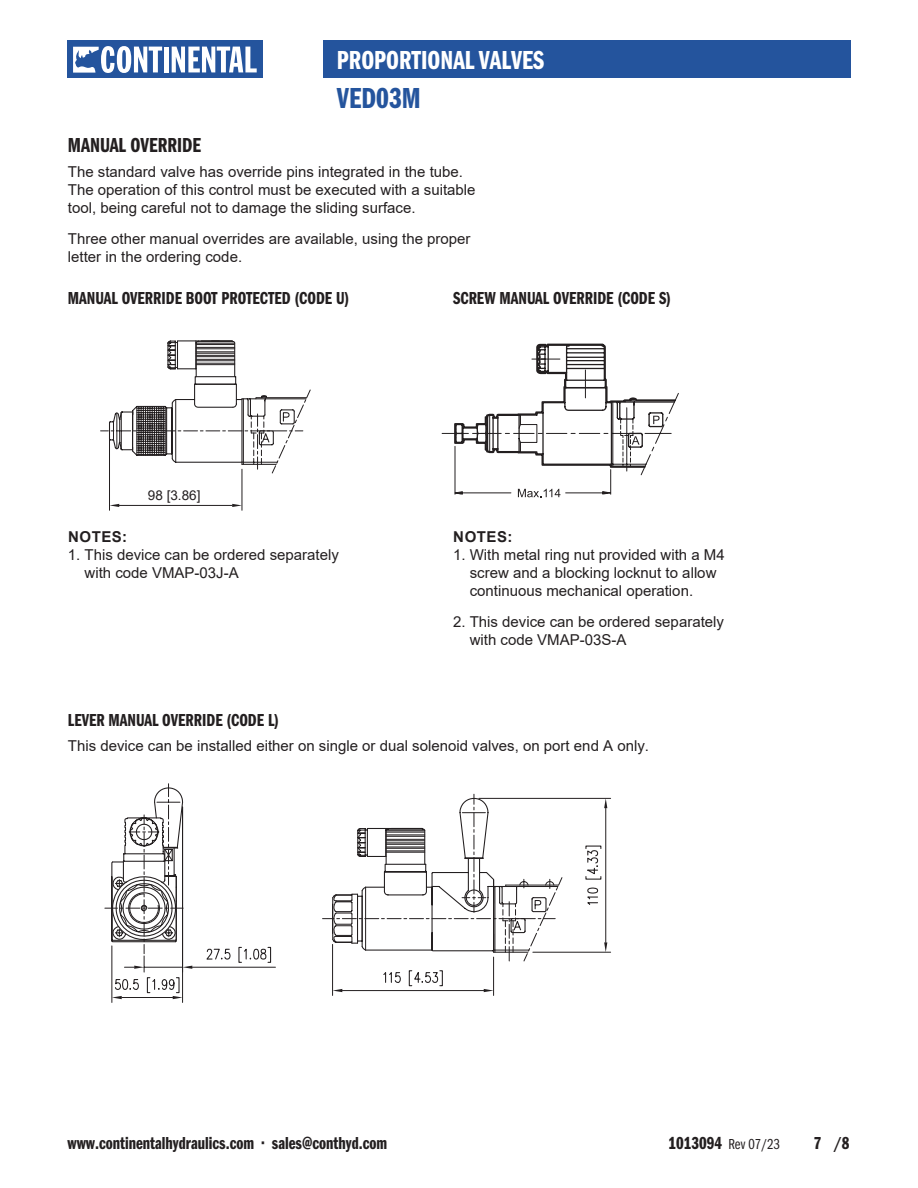
<style>
.page{position:relative;width:918px;height:1188px;background:#fff}
.page>*{position:absolute;margin:0;border:0;box-sizing:border-box;transform-origin:0 0}
.t1{font:30px "ITC Franklin Gothic Std Dm Cp";color:#24549d}
.t2{font:27px "ITC Franklin Gothic Std Dm Cp";color:#fff}
.CH_16_Body_Head{font:21px "ITC Franklin Gothic Std Dm Cp";color:#231f20}
.CH_16_Body_Head-2{font:18px "ITC Franklin Gothic Std Dm Cp";color:#231f20}
.t3{font:15px/18px "Arial";color:#231f20}
.t4{font:15px "ITC Franklin Gothic Std Bk Cp";color:#231f20}
.t5{font:700 15px "Arial";letter-spacing:.035em;color:#231f20}
.CH_16_Body_Head-3{font:13.5px "Arial";color:#231f20}
.s1{font-family:"ITC Franklin Gothic Std Dm Cp";font-size:18px}
</style>
<div class="page">
<div style="left:323px;top:40px;width:528px;height:38px;background:#24549d"></div>
<div style="left:68px;top:41px;width:195px;height:37px;background:#24549d"></div>
<hr style="left:164px;top:47px;width:4px;height:25px;background:#fff">
<svg style="left:172px;top:47px;width:85px;height:25px"></svg>
<svg style="left:73px;top:46px;width:89px;height:27px"></svg>
<svg style="left:101px;top:340px;width:210px;height:134px"></svg>
<hr style="left:234px;top:343px;width:1px;height:34px;background:#231f20">
<hr style="left:178px;top:340px;width:54px;height:1px;background:#231f20">
<hr style="left:109px;top:436px;width:1px;height:74px;background:#231f20">
<hr style="left:242px;top:469px;width:1px;height:41px;background:#231f20">
<hr style="left:119px;top:505px;width:113px;height:1px;background:#231f20">
<svg style="left:110px;top:504px;width:9px;height:3px"></svg>
<svg style="left:232px;top:504px;width:10px;height:3px"></svg>
<hr style="left:112px;top:946px;width:1px;height:56px;background:#231f20">
<hr style="left:182px;top:807px;width:1px;height:195px;background:#231f20">
<hr style="left:479px;top:798px;width:132px;height:1px;background:#231f20">
<hr style="left:533px;top:952px;width:78px;height:1px;background:#231f20">
<svg style="left:104px;top:783px;width:503px;height:216px"></svg>
<svg style="left:441px;top:343px;width:238px;height:154px"></svg>
<h2 class="t2" style="left:337px;top:45px;width:209px">PROPORTIONAL VALVES</h2>
<h1 class="t1" style="left:337px;top:81px;width:85px">VED03M</h1>
<p class="CH_16_Body_Head" style="left:68px;top:134px;width:135px">MANUAL OVERRIDE</p>
<p class="t3" style="left:68px;top:162px;width:409px">The standard valve has override pins integrated in the tube.<br>The operation of this control must be executed with a suitable tool, being careful not to damage the sliding surface.</p>
<p class="t3" style="left:68px;top:230px;width:404px">Three other manual overrides are available, using the proper letter in the ordering code.</p>
<p class="CH_16_Body_Head-2" style="left:68px;top:288px;width:283px">MANUAL OVERRIDE BOOT PROTECTED (CODE U)</p>
<p class="CH_16_Body_Head-3" style="left:148px;top:486px;width:54px">98 [3.86]</p>
<p class="t5" style="left:68px;top:526px;width:61px">NOTES:</p>
<p class="t3" style="left:85px;top:545px;width:256px;text-indent:-17px">1. This device can be ordered separately with code VMAP-03J-A</p>
<p class="CH_16_Body_Head-2" style="left:68px;top:710px;width:213px">LEVER MANUAL OVERRIDE (CODE L)</p>
<p class="CH_16_Body_Head-2" style="left:453px;top:288px;width:219px">SCREW MANUAL OVERRIDE (CODE S)</p>
<p class="t5" style="left:453px;top:526px;width:61px">NOTES:</p>
<p class="t3" style="left:470px;top:545px;width:257px;text-indent:-17px">1. With metal ring nut provided with a M4 screw and a blocking locknut to allow continuous mechanical operation.</p>
<p class="t3" style="left:470px;top:613px;width:256px;text-indent:-17px">2. This device can be ordered separately with code VMAP-03S-A</p>
<p class="t3" style="left:68px;top:737px;width:583px">This device can be installed either on single or dual solenoid valves, on port end A only.</p>
<p class="CH_16_Body_Head-2" style="left:68px;top:1133px;width:321px">www.continentalhydraulics.com • sales@conthyd.com</p>
<p class="CH_16_Body_Head-2" style="left:814px;top:1133px;width:37px">7 /8</p>
<p class="t4" style="left:668px;top:1136px;width:113px"><span class="s1">1013094</span> Rev 07/23</p>
</div>
